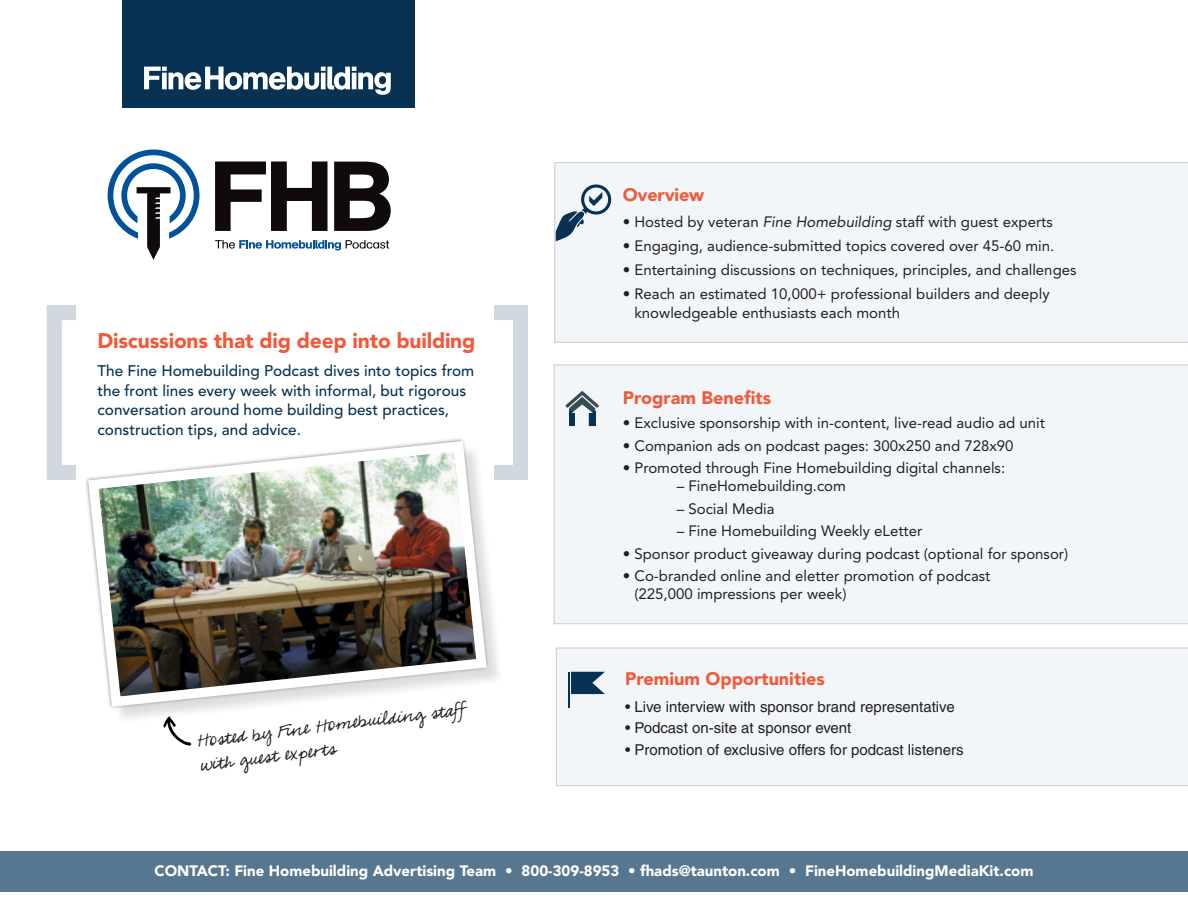
<style>
.page{position:relative;width:1188px;height:918px;background:#fff}
.page>*{position:absolute;margin:0;border:0;box-sizing:border-box;transform-origin:0 0}
.t1{font:900 21px "Avenir LT Std";letter-spacing:-.01em;color:#f05a3b}
.t2{font:19.8px/23.7px "Milko";color:#231f20}
.t3{font:900 18px "Avenir LT Std";color:#f05a3b}
.t4{font:500 15.3px/19.5px "Avenir LT Std";color:#083253}
.t5{font:15px/19.5px "Avenir LT Std";color:#231f20}
.t6{font:15px "Helvetica";color:#231f20}
.t7{font:900 15px "Avenir LT Std";color:#fff}
.s1{font-style:italic}
</style>
<div class="page">
<div style="left:122px;top:0;width:293px;height:108px;background:#083253"></div>
<svg style="left:144px;top:67px;width:247px;height:28px"></svg>
<svg style="left:215px;top:240px;width:174px;height:10px"></svg>
<svg style="left:108px;top:150px;width:91px;height:110px"></svg>
<svg style="left:215px;top:161px;width:176px;height:70px"></svg>
<div style="left:554px;top:162px;width:634px;height:181px;background:#f2f6f8"></div>
<div style="left:554px;top:364px;width:634px;height:260px;background:#f2f6f8"></div>
<div style="left:556px;top:647px;width:632px;height:139px;background:#f2f6f8"></div>
<div style="left:0;top:851px;width:1188px;height:41px;background:#577790"></div>
<div style="left:91px;top:444px;width:414px;height:281px;background:#231f20;opacity:.15"></div>
<img style="left:86px;top:438px;width:406px;height:274px">
<hr style="left:568px;top:672px;width:2px;height:36px;background:#083253">
<svg style="left:571px;top:672px;width:34px;height:22px"></svg>
<div style="left:575px;top:411px;width:14px;height:16px;background:#f2f6f8"></div>
<svg style="left:565px;top:391px;width:34px;height:35px"></svg>
<svg style="left:163px;top:716px;width:28px;height:30px"></svg>
<svg style="left:556px;top:183px;width:57px;height:58px"></svg>
<p class="t1" style="left:98px;top:328px;width:379px">Discussions that dig deep into building</p>
<p class="t4" style="left:98px;top:362px;width:378px">The Fine Homebuilding Podcast dives into topics from the front lines every week with informal, but rigorous conversation around home building best practices, construction tips, and advice.</p>
<p class="t2" style="left:196px;top:730px;width:272px;rotate:-7deg">Hosted by Fine Homebuilding staff with guest experts</p>
<p class="t3" style="left:623px;top:184px;width:83px">Overview</p>
<p class="t5" style="left:623px;top:212px;width:432px">• Hosted by veteran <span class="s1">Fine Homebuilding</span> staff with guest experts</p>
<p class="t5" style="left:623px;top:236px;width:433px">• Engaging, audience-submitted topics covered over 45-60 min.</p>
<p class="t5" style="left:623px;top:260px;width:455px">• Entertaining discussions on techniques, principles, and challenges</p>
<p class="t5" style="left:634px;top:284px;width:417px;text-indent:-12px">• Reach an estimated 10,000+ professional builders and deeply knowledgeable enthusiasts each month</p>
<p class="t3" style="left:623px;top:387px;width:150px">Program Benefits</p>
<p class="t5" style="left:623px;top:414px;width:424px">• Exclusive sponsorship with in-content, live-read audio ad unit</p>
<p class="t5" style="left:623px;top:436px;width:392px">• Companion ads on podcast pages: 300x250 and 728x90</p>
<p class="t5" style="left:623px;top:459px;width:384px">• Promoted through Fine Homebuilding digital channels:</p>
<p class="t5" style="left:677px;top:477px;width:171px">– FineHomebuilding.com</p>
<p class="t5" style="left:677px;top:499px;width:99px">– Social Media</p>
<p class="t5" style="left:677px;top:522px;width:247px">– Fine Homebuilding Weekly eLetter</p>
<p class="t5" style="left:623px;top:544px;width:447px">• Sponsor product giveaway during podcast (optional for sponsor)</p>
<p class="t5" style="left:634px;top:567px;width:358px;line-height:18px;text-indent:-12px">• Co-branded online and eletter promotion of podcast (225,000 impressions per week)</p>
<p class="t3" style="left:625px;top:668px;width:201px">Premium Opportunities</p>
<p class="t6" style="left:625px;top:698px;width:331px">• Live interview with sponsor brand representative</p>
<p class="t6" style="left:625px;top:719px;width:228px">• Podcast on-site at sponsor event</p>
<p class="t6" style="left:625px;top:741px;width:340px">• Promotion of exclusive offers for podcast listeners</p>
<p class="t7" style="left:155px;top:862px;width:880px">CONTACT: Fine Homebuilding Advertising Team • 800-309-8953 • fhads@taunton.com • FineHomebuildingMediaKit.com</p>
</div>
